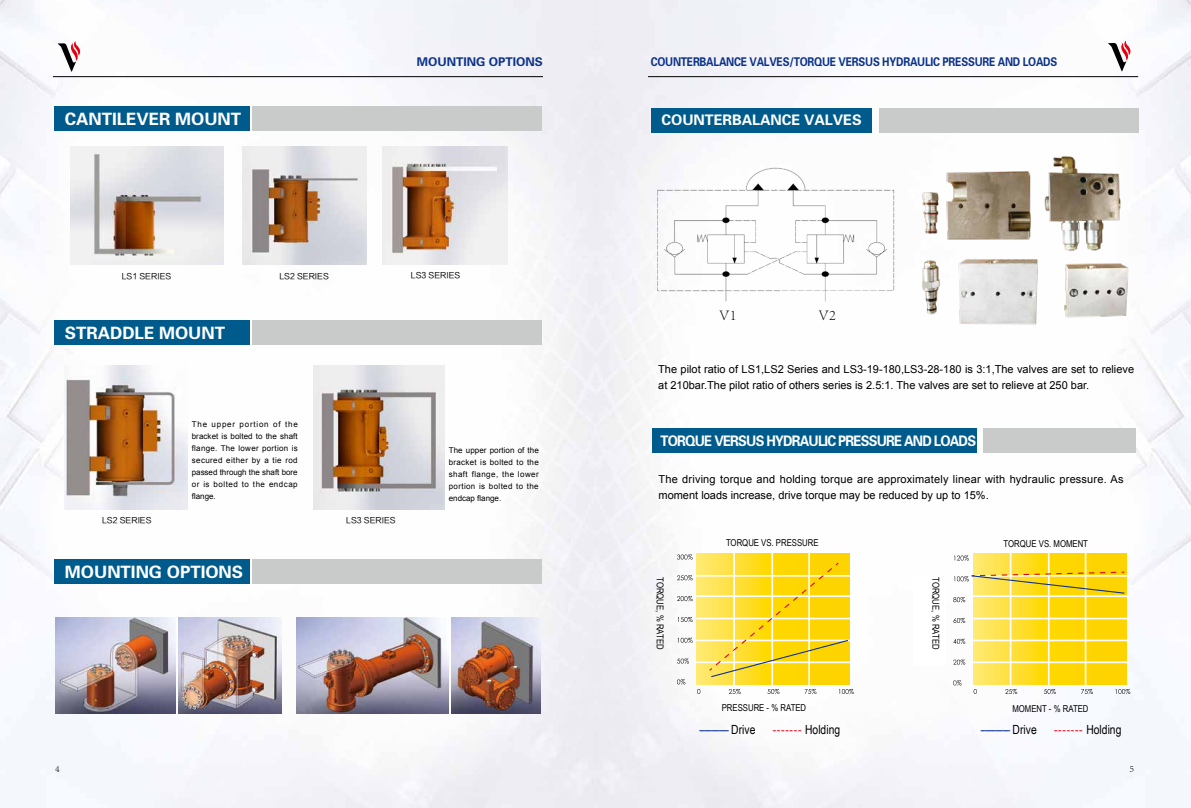
<style>
.page{position:relative;width:1191px;height:808px;background:#fff}
.page>*{position:absolute;margin:0;border:0;box-sizing:border-box;transform-origin:0 0}
.t1{font:17px "FZDHTJW GB1 0";color:#fff}
.t2{font:300 15px "Adobe Song Std";color:#000}
.t3{font:14.5px "FZDHTJW GB1 0";letter-spacing:-.06em;color:#fff;scale:.91 1}
.t4{font:14.5px "FZDHTJW GB1 0";color:#fff}
.t5{font:12.6px "Arial Narrow";color:#0b3190}
.t6{font:12.6px "Arial Narrow";color:#e60012}
.t7{font:12px "FZDHTJW GB1 0";letter-spacing:-.02em;color:#0c3388;scale:.86 1}
.t8{font:12px "FZDHTJW GB1 0";color:#0c3388}
.t9{font:11px/16px "Arial";color:#000}
.t10{font:300 10px "Adobe Song Std";color:#000}
.t11{font:9.5px "Arial Narrow";color:#000}
.t12{font:8px/12px "Arial";letter-spacing:.045em;color:#000;text-align:justify}
.t13{font:8px "FZLTHJW GB1 0";color:#000}
.s1{color:#000}
</style>
<div class="page">
<img style="left:0;top:0;width:1191px;height:808px">
<hr style="left:53px;top:76px;width:490px;height:1px;background:#000">
<hr style="left:648px;top:76px;width:490px;height:1px;background:#000">
<svg style="left:58px;top:41px;width:23px;height:31px"></svg>
<svg style="left:1108px;top:41px;width:22px;height:31px"></svg>
<div style="left:651px;top:109px;width:220px;height:24px;background:#005b8d"></div>
<div style="left:879px;top:109px;width:259px;height:24px;background:#c9caca"></div>
<img style="left:910px;top:148px;width:236px;height:185px">
<div style="left:652px;top:428px;width:325px;height:24px;background:#005b8d"></div>
<div style="left:983px;top:428px;width:153px;height:24px;background:#c9caca"></div>
<img style="left:70px;top:147px;width:153px;height:117px">
<img style="left:242px;top:147px;width:124px;height:118px">
<img style="left:65px;top:366px;width:123px;height:143px">
<img style="left:383px;top:147px;width:124px;height:118px">
<img style="left:313px;top:366px;width:132px;height:143px">
<div style="left:55px;top:321px;width:195px;height:24px;background:#005b8d"></div>
<div style="left:55px;top:106px;width:195px;height:24px;background:#005b8d"></div>
<div style="left:55px;top:560px;width:195px;height:24px;background:#005b8d"></div>
<div style="left:252px;top:321px;width:290px;height:24px;background:#c9caca"></div>
<div style="left:252px;top:106px;width:290px;height:24px;background:#c9caca"></div>
<div style="left:252px;top:560px;width:290px;height:24px;background:#c9caca"></div>
<img style="left:178px;top:618px;width:104px;height:96px">
<img style="left:296px;top:618px;width:152px;height:96px">
<img style="left:451px;top:618px;width:89px;height:96px">
<img style="left:56px;top:618px;width:119px;height:96px">
<img style="left:646px;top:165px;width:261px;height:136px">
<svg style="left:697px;top:553px;width:152px;height:131px;background:#fee03b"></svg>
<hr style="left:733px;top:551px;width:2px;height:135px;background:#fff">
<hr style="left:771px;top:552px;width:2px;height:135px;background:#fff">
<hr style="left:808px;top:551px;width:2px;height:135px;background:#fff">
<hr style="left:696px;top:575px;width:156px;height:2px;background:#fff">
<hr style="left:696px;top:595px;width:156px;height:2px;background:#fff">
<hr style="left:696px;top:618px;width:156px;height:1px;background:#fff">
<hr style="left:696px;top:640px;width:156px;height:1px;background:#fff">
<hr style="left:696px;top:661px;width:156px;height:2px;background:#fff">
<svg style="left:708px;top:561px;width:141px;height:117px;background:#fcda2f"></svg>
<svg style="left:677px;top:554px;width:15px;height:6px"></svg>
<svg style="left:677px;top:575px;width:15px;height:5px"></svg>
<svg style="left:677px;top:596px;width:15px;height:5px"></svg>
<svg style="left:677px;top:617px;width:15px;height:5px"></svg>
<svg style="left:677px;top:638px;width:15px;height:5px"></svg>
<svg style="left:677px;top:658px;width:12px;height:6px"></svg>
<svg style="left:677px;top:679px;width:8px;height:5px"></svg>
<svg style="left:697px;top:689px;width:3px;height:5px"></svg>
<svg style="left:728px;top:689px;width:12px;height:5px"></svg>
<svg style="left:767px;top:689px;width:12px;height:5px"></svg>
<svg style="left:804px;top:689px;width:12px;height:5px"></svg>
<svg style="left:839px;top:689px;width:15px;height:5px"></svg>
<svg style="left:973px;top:553px;width:153px;height:131px;background:#fedb22"></svg>
<hr style="left:1009px;top:551px;width:2px;height:135px;background:#fff">
<hr style="left:1048px;top:552px;width:1px;height:135px;background:#fff">
<hr style="left:1084px;top:551px;width:2px;height:135px;background:#fff">
<hr style="left:972px;top:575px;width:156px;height:2px;background:#fff">
<hr style="left:972px;top:595px;width:156px;height:2px;background:#fff">
<hr style="left:972px;top:618px;width:156px;height:1px;background:#fff">
<hr style="left:972px;top:640px;width:156px;height:1px;background:#fff">
<hr style="left:972px;top:661px;width:156px;height:2px;background:#fff">
<svg style="left:954px;top:555px;width:15px;height:6px"></svg>
<svg style="left:953px;top:571px;width:172px;height:31px"></svg>
<svg style="left:953px;top:618px;width:12px;height:5px"></svg>
<svg style="left:953px;top:639px;width:12px;height:5px"></svg>
<svg style="left:953px;top:659px;width:12px;height:6px"></svg>
<svg style="left:953px;top:680px;width:8px;height:6px"></svg>
<svg style="left:973px;top:689px;width:3px;height:5px"></svg>
<svg style="left:1005px;top:689px;width:12px;height:5px"></svg>
<svg style="left:1044px;top:689px;width:12px;height:5px"></svg>
<svg style="left:1081px;top:689px;width:12px;height:5px"></svg>
<svg style="left:1115px;top:689px;width:15px;height:5px"></svg>
<div style="left:913px;top:579px;width:33px;height:87px;background:#fff"></div>
<h1 class="t1" style="left:65px;top:109px;width:178px">CANTILEVER MOUNT</h1>
<p class="t8" style="left:417px;top:55px;width:127px">MOUNTING OPTIONS</p>
<p class="t13" style="left:122px;top:272px;width:51px">LS1 SERIES</p>
<p class="t13" style="left:279px;top:272px;width:51px">LS2 SERIES</p>
<h1 class="t1" style="left:65px;top:324px;width:162px">STRADDLE MOUNT</h1>
<p class="t13" style="left:411px;top:271px;width:51px">LS3 SERIES</p>
<p class="t13" style="left:102px;top:515px;width:51px">LS2 SERIES</p>
<p class="t12" style="left:192px;top:418px;width:107px">The upper portion of the bracket is bolted to the shaft flange. The lower portion is secured either by a tie rod passed through the shaft bore or is bolted to the endcap flange.</p>
<h1 class="t1" style="left:65px;top:563px;width:180px">MOUNTING OPTIONS</h1>
<p class="t13" style="left:346px;top:516px;width:51px">LS3 SERIES</p>
<p class="t12" style="left:449px;top:445px;width:91px">The upper portion of the bracket is bolted to the shaft flange, the lower portion is bolted to the endcap flange.</p>
<p class="t7" style="left:651px;top:55px;width:474px">COUNTERBALANCE VALVES/TORQUE VERSUS HYDRAULIC PRESSURE AND LOADS</p>
<h3 class="t4" style="left:661px;top:112px;width:202px">COUNTERBALANCE VALVES</h3>
<h2 class="t2" style="left:719px;top:306px;width:19px">V1</h2>
<h2 class="t2" style="left:818px;top:306px;width:19px">V2</h2>
<p class="t9" style="left:658px;top:361px;width:477px">The pilot ratio of LS1,LS2 Series and LS3-19-180,LS3-28-180 is 3:1,The valves are set to relieve at 210bar.The pilot ratio of others series is 2.5:1. The valves are set to relieve at 250 bar.</p>
<h3 class="t3" style="left:660px;top:433px;width:348px">TORQUE VERSUS HYDRAULIC PRESSURE AND LOADS</h3>
<p class="t9" style="left:658px;top:471px;width:466px">The driving torque and holding torque are approximately linear with hydraulic pressure. As moment loads increase, drive torque may be reduced by up to 15%.</p>
<p class="t11" style="left:726px;top:535px;width:94px">TORQUE VS. PRESSURE</p>
<p class="t11" style="left:1003px;top:536px;width:86px">TORQUE VS. MOMENT</p>
<p class="t11" style="left:667px;top:577px;width:74px;rotate:90deg">TORQUE, % RATED</p>
<p class="t11" style="left:943px;top:577px;width:74px;rotate:90deg">TORQUE, % RATED</p>
<p class="t11" style="left:721px;top:701px;width:86px">PRESSURE - % RATED</p>
<p class="t11" style="left:1012px;top:702px;width:78px">MOMENT - % RATED</p>
<p class="t5" style="left:699px;top:721px;width:58px">------------ <span class="s1">Drive</span></p>
<p class="t6" style="left:772px;top:721px;width:69px">------- <span class="s1">Holding</span></p>
<p class="t5" style="left:980px;top:721px;width:58px">------------ <span class="s1">Drive</span></p>
<p class="t6" style="left:1054px;top:721px;width:69px">------- <span class="s1">Holding</span></p>
<p class="t10" style="left:55px;top:763px;width:6px">4</p>
<p class="t10" style="left:1129px;top:763px;width:6px">5</p>
</div>
